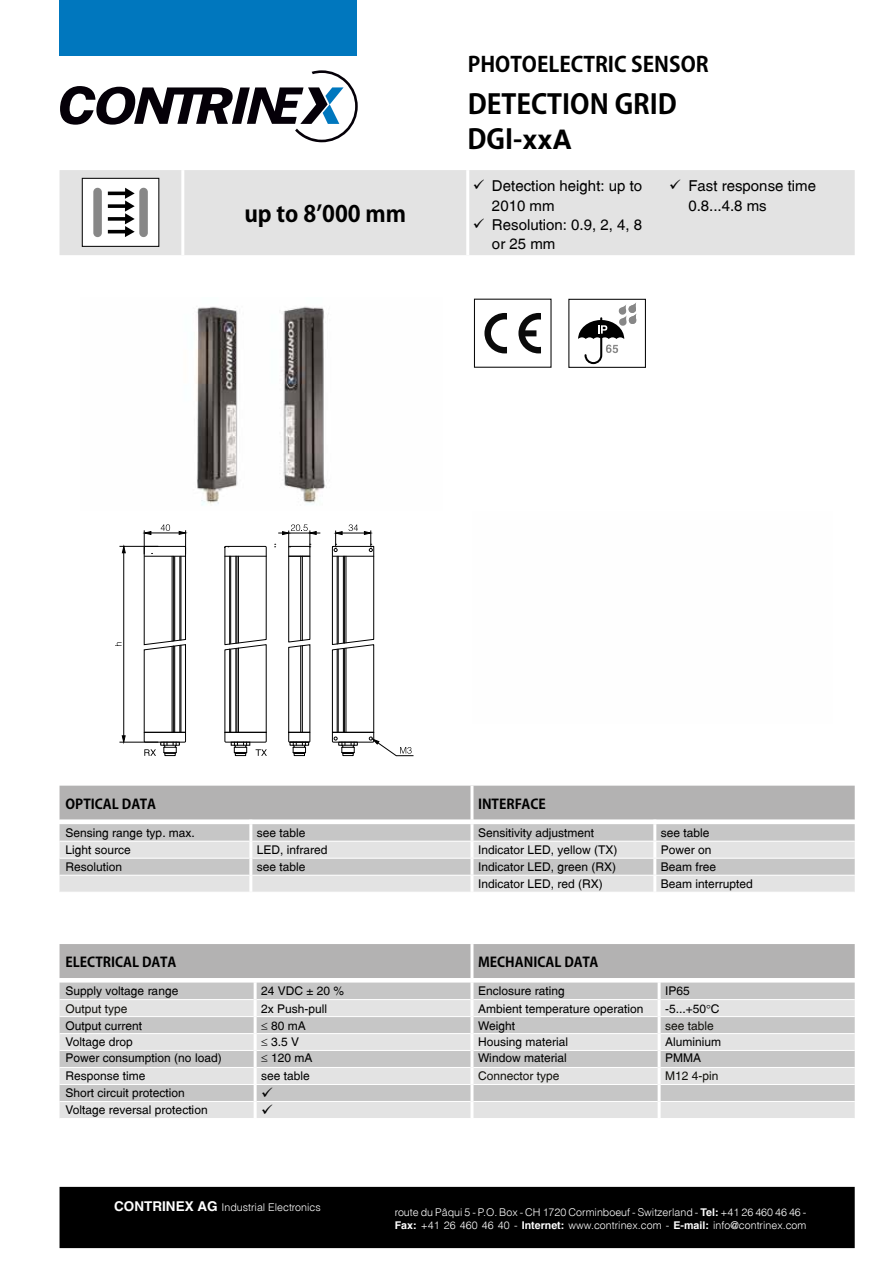
<style>
.page{position:relative;width:893px;height:1263px;background:#fff}
.page>*{position:absolute;margin:0;border:0;box-sizing:border-box;transform-origin:0 0}
.t1{font:700 27px "Koz Go Pro";color:#000}
.t2{font:700 22.5px "Koz Go Pro";color:#000}
.t3{font:700 21px "Koz Go Pro";color:#000}
.t4{font:15px/19.2px "Switzerland Plain";color:#000}
.t5{font:700 13.5px "Koz Go Pro";color:#000}
.t6{font:12px "Switzerland Plain";color:#000}
.t7{font:12px "Switzerland Plain";color:#12110c}
.t8{font:10.65px/12.8px "Switzerland Light Plain";color:#fff}
.s1{font-family:"Switzerland"}
.s2{font-family:"Switzerland";font-weight:700;font-size:13.5px}
.s3{font-family:"Switzerland";font-weight:700}
</style>
<div class="page">
<div style="left:60px;top:0;width:297px;height:55px;background:#0077be"></div>
<div style="left:60px;top:1187px;width:794px;height:60px;background:#000"></div>
<div style="left:60px;top:1187px;width:795px;height:61px;border:2px solid #000"></div>
<svg style="left:60px;top:70px;width:298px;height:72px"></svg>
<div style="left:60px;top:170px;width:795px;height:85px;background:#e3e3e3"></div>
<hr style="left:181px;top:170px;width:3px;height:85px;background:#fff">
<hr style="left:466px;top:170px;width:3px;height:85px;background:#fff">
<div style="left:60px;top:982px;width:795px;height:17px;background:#c6c6c6"></div>
<svg style="left:60px;top:1000px;width:795px;height:118px;background:#d6d6d6"></svg>
<hr style="left:254px;top:982px;width:3px;height:17px;background:#fff">
<hr style="left:254px;top:999px;width:3px;height:17px;background:#fff">
<hr style="left:254px;top:1016px;width:3px;height:17px;background:#fff">
<hr style="left:254px;top:1033px;width:3px;height:17px;background:#fff">
<hr style="left:254px;top:1050px;width:3px;height:17px;background:#fff">
<hr style="left:254px;top:1067px;width:3px;height:17px;background:#fff">
<hr style="left:60px;top:1016px;width:194px;height:1px;background:#fff">
<hr style="left:60px;top:1033px;width:194px;height:1px;background:#fff">
<hr style="left:60px;top:1050px;width:194px;height:1px;background:#fff">
<hr style="left:60px;top:1067px;width:194px;height:1px;background:#fff">
<hr style="left:60px;top:1084px;width:195px;height:1px;background:#fff">
<hr style="left:60px;top:1101px;width:194px;height:1px;background:#fff">
<hr style="left:254px;top:1085px;width:3px;height:16px;background:#fff">
<hr style="left:254px;top:1101px;width:3px;height:17px;background:#fff">
<hr style="left:257px;top:1016px;width:213px;height:1px;background:#fff">
<hr style="left:473px;top:1016px;width:185px;height:1px;background:#fff">
<hr style="left:661px;top:1016px;width:194px;height:1px;background:#fff">
<hr style="left:257px;top:1033px;width:213px;height:1px;background:#fff">
<hr style="left:473px;top:1033px;width:185px;height:1px;background:#fff">
<hr style="left:661px;top:1033px;width:194px;height:1px;background:#fff">
<hr style="left:257px;top:1050px;width:213px;height:1px;background:#fff">
<hr style="left:473px;top:1050px;width:185px;height:1px;background:#fff">
<hr style="left:661px;top:1050px;width:194px;height:1px;background:#fff">
<hr style="left:257px;top:1067px;width:213px;height:1px;background:#fff">
<hr style="left:473px;top:1067px;width:185px;height:1px;background:#fff">
<hr style="left:661px;top:1067px;width:194px;height:1px;background:#fff">
<hr style="left:255px;top:1084px;width:215px;height:1px;background:#fff">
<hr style="left:473px;top:1084px;width:185px;height:1px;background:#fff">
<hr style="left:661px;top:1084px;width:194px;height:1px;background:#fff">
<hr style="left:257px;top:1101px;width:213px;height:1px;background:#fff">
<hr style="left:473px;top:1101px;width:185px;height:1px;background:#fff">
<hr style="left:661px;top:1101px;width:194px;height:1px;background:#fff">
<hr style="left:470px;top:982px;width:3px;height:17px;background:#fff">
<hr style="left:658px;top:982px;width:3px;height:17px;background:#fff">
<hr style="left:470px;top:999px;width:3px;height:17px;background:#fff">
<hr style="left:658px;top:999px;width:3px;height:17px;background:#fff">
<hr style="left:470px;top:1016px;width:3px;height:17px;background:#fff">
<hr style="left:658px;top:1016px;width:3px;height:17px;background:#fff">
<hr style="left:470px;top:1033px;width:3px;height:17px;background:#fff">
<hr style="left:658px;top:1033px;width:3px;height:17px;background:#fff">
<hr style="left:470px;top:1050px;width:3px;height:17px;background:#fff">
<hr style="left:658px;top:1050px;width:3px;height:17px;background:#fff">
<hr style="left:470px;top:1067px;width:3px;height:17px;background:#fff">
<hr style="left:658px;top:1067px;width:3px;height:17px;background:#fff">
<hr style="left:470px;top:1084px;width:3px;height:17px;background:#fff">
<hr style="left:658px;top:1084px;width:3px;height:17px;background:#fff">
<hr style="left:470px;top:1101px;width:3px;height:17px;background:#fff">
<hr style="left:658px;top:1101px;width:3px;height:17px;background:#fff">
<div style="left:60px;top:944px;width:795px;height:34px;background:#b3b2b2"></div>
<svg style="left:60px;top:786px;width:795px;height:106px;background:#cdcdcd"></svg>
<div style="left:82px;top:178px;width:77px;height:68px;background:#fff"></div>
<div style="left:82px;top:178px;width:77px;height:69px;border:1px solid #0a0a0a"></div>
<div style="left:139px;top:188px;width:9px;height:49px;background:#878787;border-radius:4px"></div>
<div style="left:93px;top:188px;width:9px;height:49px;background:#878787;border-radius:4px"></div>
<svg style="left:108px;top:188px;width:27px;height:49px"></svg>
<div style="left:474px;top:299px;width:78px;height:69px;border:1px solid #0a0a0a"></div>
<svg style="left:484px;top:313px;width:23px;height:40px"></svg>
<svg style="left:518px;top:313px;width:23px;height:40px"></svg>
<div style="left:568px;top:299px;width:78px;height:69px;border:1px solid #0a0a0a"></div>
<svg style="left:578px;top:303px;width:58px;height:61px"></svg>
<hr style="left:123px;top:548px;width:1px;height:192px;background:#000">
<svg style="left:115px;top:642px;width:7px;height:4px"></svg>
<svg style="left:122px;top:545px;width:4px;height:8px"></svg>
<svg style="left:122px;top:735px;width:4px;height:7px"></svg>
<hr style="left:119px;top:742px;width:39px;height:1px;background:#000">
<hr style="left:119px;top:546px;width:39px;height:1px;background:#000">
<hr style="left:278px;top:533px;width:42px;height:1px;background:#000">
<svg style="left:282px;top:524px;width:35px;height:232px"></svg>
<svg style="left:143px;top:524px;width:44px;height:232px"></svg>
<svg style="left:224px;top:545px;width:43px;height:211px"></svg>
<svg style="left:332px;top:524px;width:82px;height:232px"></svg>
<img style="left:196px;top:306px;width:131px;height:200px">
<svg style="left:707px;top:1004px;width:3px;height:4px"></svg>
<svg style="left:262px;top:1087px;width:10px;height:10px"></svg>
<svg style="left:262px;top:1104px;width:10px;height:10px"></svg>
<h2 class="t2" style="left:244px;top:199px;width:163px">up to 8’000 mm</h2>
<h3 class="t3" style="left:468px;top:51px;width:242px">PHOTOELECTRIC SENSOR</h3>
<h1 class="t1" style="left:468px;top:87px;width:211px">DETECTION GRID</h1>
<h1 class="t1" style="left:468px;top:122px;width:106px">DGI-<span class="s1">xxA</span></h1>
<p class="t4" style="left:492px;top:176px;width:152px;text-indent:-19px">✓ Detection height: up to<br>2010 mm</p>
<p class="t4" style="left:492px;top:215px;width:152px;text-indent:-19px">✓ Resolution: 0.9, 2, 4, 8 or 25 mm</p>
<p class="t4" style="left:688px;top:176px;width:129px;text-indent:-19px">✓ Fast response time<br>0.8...4.8 ms</p>
<p class="t5" style="left:66px;top:795px;width:92px">OPTICAL DATA</p>
<p class="t5" style="left:478px;top:795px;width:69px">INTERFACE</p>
<p class="t6" style="left:66px;top:825px;width:131px">Sensing range typ. max.</p>
<p class="t6" style="left:257px;top:825px;width:50px">see table</p>
<p class="t6" style="left:478px;top:825px;width:118px">Sensitivity adjustment</p>
<p class="t6" style="left:661px;top:825px;width:50px">see table</p>
<p class="t6" style="left:66px;top:843px;width:67px">Light source</p>
<p class="t6" style="left:257px;top:843px;width:72px">LED, infrared</p>
<p class="t6" style="left:478px;top:843px;width:141px">Indicator LED, yellow (TX)</p>
<p class="t6" style="left:661px;top:843px;width:52px">Power on</p>
<p class="t6" style="left:66px;top:860px;width:58px">Resolution</p>
<p class="t6" style="left:257px;top:860px;width:50px">see table</p>
<p class="t6" style="left:478px;top:860px;width:140px">Indicator LED, green (RX)</p>
<p class="t6" style="left:661px;top:860px;width:57px">Beam free</p>
<p class="t6" style="left:478px;top:877px;width:126px">Indicator LED, red (RX)</p>
<p class="t6" style="left:661px;top:877px;width:94px">Beam interrupted</p>
<p class="t5" style="left:66px;top:953px;width:112px">ELECTRICAL DATA</p>
<p class="t5" style="left:478px;top:953px;width:122px">MECHANICAL DATA</p>
<p class="t6" style="left:66px;top:984px;width:114px">Supply voltage range</p>
<p class="t6" style="left:261px;top:984px;width:85px">24 VDC ± 20 %</p>
<p class="t6" style="left:478px;top:984px;width:88px">Enclosure rating</p>
<p class="t6" style="left:665px;top:984px;width:26px">IP65</p>
<p class="t7" style="left:66px;top:1001px;width:64px">Output type</p>
<p class="t6" style="left:261px;top:1001px;width:68px">2x Push-pull</p>
<p class="t6" style="left:478px;top:1001px;width:167px">Ambient temperature operation</p>
<p class="t6" style="left:665px;top:1001px;width:56px">-5...+50 C</p>
<p class="t6" style="left:66px;top:1018px;width:78px">Output current</p>
<p class="t6" style="left:261px;top:1018px;width:46px">≤ 80 mA</p>
<p class="t6" style="left:478px;top:1018px;width:39px">Weight</p>
<p class="t7" style="left:665px;top:1018px;width:50px">see table</p>
<p class="t6" style="left:66px;top:1035px;width:69px">Voltage drop</p>
<p class="t6" style="left:261px;top:1035px;width:39px">≤ 3.5 V</p>
<p class="t6" style="left:478px;top:1035px;width:92px">Housing material</p>
<p class="t6" style="left:665px;top:1035px;width:58px">Aluminium</p>
<p class="t6" style="left:66px;top:1051px;width:158px">Power consumption (no load)</p>
<p class="t6" style="left:261px;top:1051px;width:53px">≤ 120 mA</p>
<p class="t6" style="left:478px;top:1051px;width:90px">Window material</p>
<p class="t6" style="left:665px;top:1051px;width:37px">PMMA</p>
<p class="t6" style="left:66px;top:1069px;width:82px">Response time</p>
<p class="t6" style="left:261px;top:1069px;width:50px">see table</p>
<p class="t7" style="left:478px;top:1069px;width:83px">Connector type</p>
<p class="t7" style="left:665px;top:1069px;width:55px">M12 4-pin</p>
<p class="t6" style="left:66px;top:1086px;width:121px">Short circuit protection</p>
<p class="t6" style="left:66px;top:1103px;width:144px">Voltage reversal protection</p>
<p class="t8" style="left:114px;top:1201px;width:208px"><span class="s2">CONTRINEX AG</span> Industrial Electronics</p>
<p class="t8" style="left:395px;top:1206px;width:413px">route du Pâqui 5 - P.O. Box - CH 1720 Corminboeuf - Switzerland - <span class="s3">Tel:</span> +41 26 460 46 46 -<br><span class="s3">Fax:</span> +41 26 460 46 40 - <span class="s3">Internet:</span> www.contrinex.com - <span class="s3">E-mail:</span> info@contrinex.com</p>
</div>
